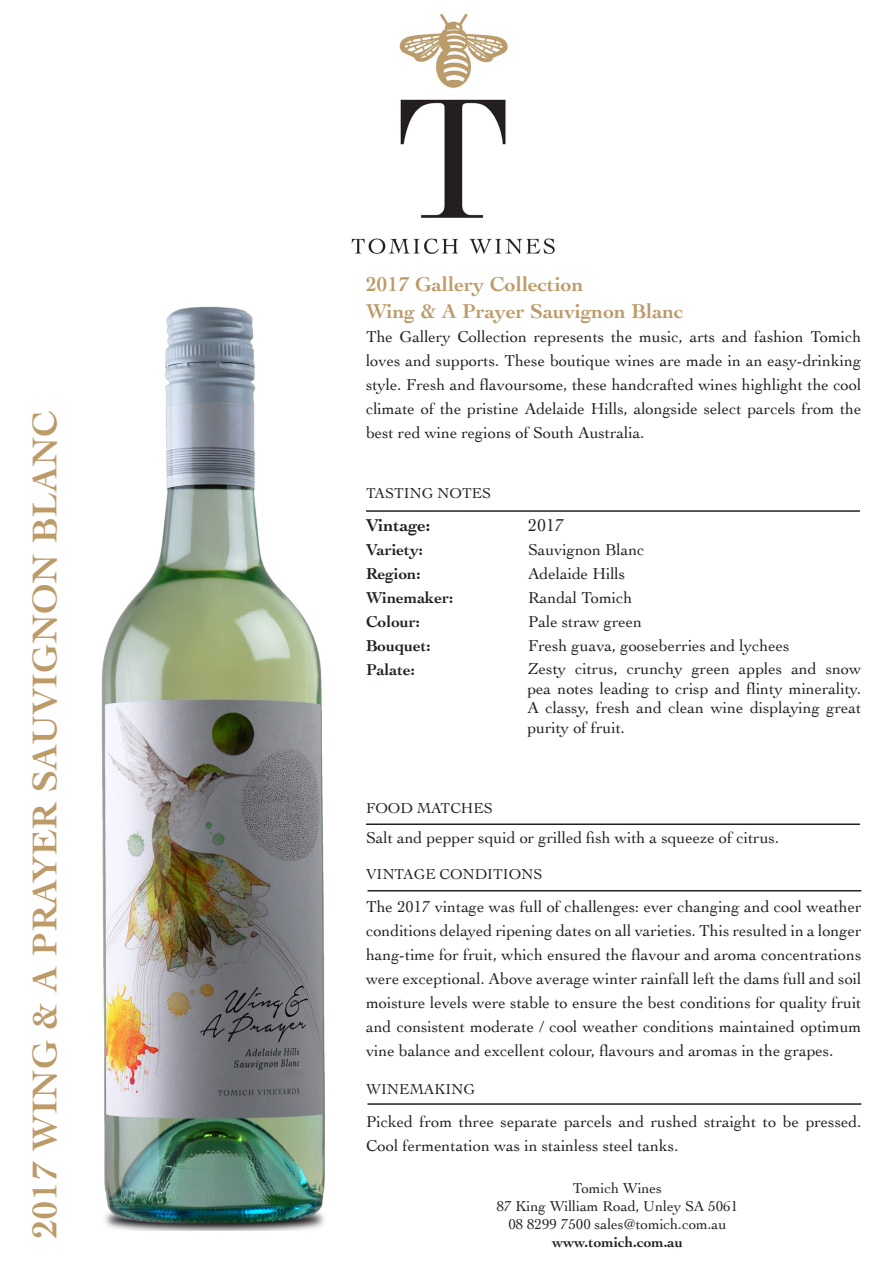
<style>
.page{position:relative;width:893px;height:1263px;background:#fff}
.page>*{position:absolute;margin:0;border:0;box-sizing:border-box;transform-origin:0 0}
.t1{font:700 36px "Cochin";letter-spacing:.02em;color:#bc9b69}
.t2{font:700 21px "Cochin";color:#bc9b69}
.t3{font:700 18px "Cochin";color:#231f20}
.t4{font:18px "Cochin";color:#231f20}
.t5{font:16.5px/24px "Cochin";color:#231f20;text-align:justify}
.t6{font:700 16.5px "Cochin";color:#231f20}
.t7{font:15px "Cochin";color:#231f20}
.t8{font:700 15px "Cochin";color:#231f20}
</style>
<div class="page">
<img style="left:352px;top:15px;width:203px;height:239px">
<img style="left:101px;top:306px;width:224px;height:924px">
<hr style="left:367px;top:1103px;width:494px;height:2px;background:#231f20">
<hr style="left:366px;top:510px;width:494px;height:2px;background:#231f20">
<hr style="left:366px;top:823px;width:494px;height:2px;background:#231f20">
<hr style="left:367px;top:890px;width:494px;height:1px;background:#231f20">
<p class="t1" style="left:20px;top:1238px;width:829px;rotate:-90deg">2017 WING &amp; A PRAYER SAUVIGNON BLANC</p>
<p class="t2" style="left:366px;top:270px;width:219px">2017 Gallery Collection</p>
<p class="t2" style="left:366px;top:297px;width:319px">Wing &amp; A Prayer Sauvignon Blanc</p>
<p class="t5" style="left:366px;top:324px;width:497px">The Gallery Collection represents the music, arts and fashion Tomich loves and supports. These boutique wines are made in an easy-drinking style. Fresh and flavoursome, these handcrafted wines highlight the cool climate of the pristine Adelaide Hills, alongside select parcels from the best red wine regions of South Australia.</p>
<p class="t7" style="left:366px;top:483px;width:126px">TASTING NOTES</p>
<p class="t3" style="left:366px;top:513px;width:66px">Vintage:</p>
<p class="t4" style="left:528px;top:513px;width:37px">2017</p>
<p class="t6" style="left:366px;top:538px;width:59px">Variety:</p>
<p class="t5" style="left:528px;top:537px;width:118px">Sauvignon Blanc</p>
<p class="t6" style="left:366px;top:562px;width:56px">Region:</p>
<p class="t5" style="left:528px;top:561px;width:99px">Adelaide Hills</p>
<p class="t6" style="left:366px;top:586px;width:89px">Winemaker:</p>
<p class="t5" style="left:528px;top:585px;width:106px">Randal Tomich</p>
<p class="t6" style="left:366px;top:610px;width:56px">Colour:</p>
<p class="t5" style="left:528px;top:609px;width:115px">Pale straw green</p>
<p class="t6" style="left:366px;top:634px;width:66px">Bouquet:</p>
<p class="t5" style="left:528px;top:633px;width:263px">Fresh guava, gooseberries and lychees</p>
<p class="t6" style="left:366px;top:658px;width:51px">Palate:</p>
<p class="t5" style="left:527px;top:658px;width:336px;line-height:19.8px">Zesty citrus, crunchy green apples and snow pea notes leading to crisp and flinty minerality.<br>A classy, fresh and clean wine displaying great purity of fruit.</p>
<p class="t7" style="left:366px;top:798px;width:128px">FOOD MATCHES</p>
<p class="t5" style="left:366px;top:825px;width:415px">Salt and pepper squid or grilled fish with a squeeze of citrus.</p>
<p class="t7" style="left:366px;top:864px;width:178px">VINTAGE CONDITIONS</p>
<p class="t5" style="left:366px;top:894px;width:497px">The 2017 vintage was full of challenges: ever changing and cool weather conditions delayed ripening dates on all varieties. This resulted in a longer hang-time for fruit, which ensured the flavour and aroma concentrations were exceptional. Above average winter rainfall left the dams full and soil moisture levels were stable to ensure the best conditions for quality fruit and consistent moderate / cool weather conditions maintained optimum vine balance and excellent colour, flavours and aromas in the grapes.</p>
<p class="t7" style="left:366px;top:1079px;width:111px">WINEMAKING</p>
<p class="t5" style="left:366px;top:1109px;width:497px">Picked from three separate parcels and rushed straight to be pressed.<br>Cool fermentation was in stainless steel tanks.</p>
<p class="t7" style="left:573px;top:1178px;width:91px">Tomich Wines</p>
<p class="t7" style="left:497px;top:1196px;width:243px">87 King William Road, Unley SA 5061</p>
<p class="t7" style="left:508px;top:1214px;width:220px">08 8299 7500 sales@tomich.com.au</p>
<p class="t8" style="left:552px;top:1232px;width:132px">www.tomich.com.au</p>
</div>
